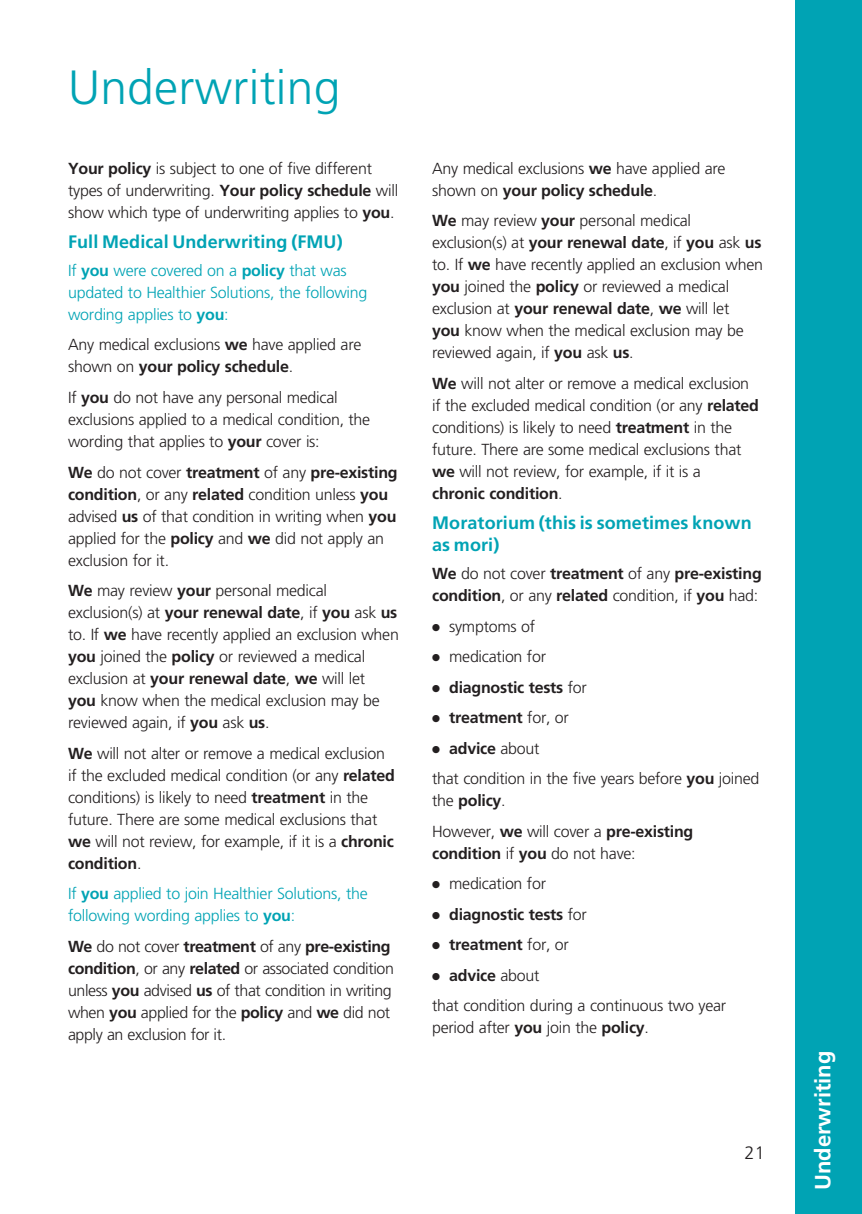
<style>
.page{position:relative;width:862px;height:1214px;background:#fff}
.page>*{position:absolute;margin:0;border:0;box-sizing:border-box;transform-origin:0 0}
.t1{font:300 48px "Frutiger LT Std";letter-spacing:.005em;color:#00a3b4}
.t2{font:700 22px "Frutiger LT Std";color:#fff}
.t3{font:700 18px/22px "Frutiger LT Std";letter-spacing:.005em;color:#00a3b4}
.t4{font:300 18px "Frutiger LT Std";color:#231f20}
.t5{font:300 16px/22px "Frutiger LT Std";letter-spacing:-.015em;color:#231f20}
.t6{font:700 16px/22px "Frutiger LT Std";letter-spacing:-.015em;color:#231f20}
.t7{font:300 16px/22px "Frutiger LT Std";letter-spacing:-.015em;color:#00a3b4}
.s1{font-weight:700}
.s2{font-weight:300}
</style>
<div class="page">
<div style="left:795px;top:0;width:67px;height:1213px;background:#00a3b4"></div>
<h1 class="t1" style="left:68px;top:60px;width:274px">Underwriting</h1>
<p class="t5" style="left:68px;top:157px;width:332px"><span class="s1">Your policy</span> is subject to one of five different types of underwriting. <span class="s1">Your policy schedule</span> will show which type of underwriting applies to <span class="s1">you</span>.</p>
<p class="t3" style="left:68px;top:231px;width:276px">Full Medical Underwriting (FMU)</p>
<p class="t7" style="left:68px;top:259px;width:301px">If <span class="s1">you</span> were covered on a <span class="s1">policy</span> that was updated to Healthier Solutions, the following wording applies to <span class="s1">you</span>:</p>
<p class="t5" style="left:68px;top:334px;width:295px">Any medical exclusions <span class="s1">we</span> have applied are shown on <span class="s1">your policy schedule</span>.</p>
<p class="t5" style="left:68px;top:386px;width:304px">If <span class="s1">you</span> do not have any personal medical exclusions applied to a medical condition, the wording that applies to <span class="s1">your</span> cover is:</p>
<p class="t5" style="left:68px;top:461px;width:331px"><span class="s1">We</span> do not cover <span class="s1">treatment</span> of any <span class="s1">pre-existing condition</span>, or any <span class="s1">related</span> condition unless <span class="s1">you </span>advised <span class="s1">us</span> of that condition in writing when <span class="s1">you </span>applied for the <span class="s1">policy</span> and <span class="s1">we</span> did not apply an exclusion for it.</p>
<p class="t5" style="left:68px;top:580px;width:332px"><span class="s1">We</span> may review <span class="s1">your</span> personal medical exclusion(s) at <span class="s1">your renewal date</span>, if <span class="s1">you</span> ask <span class="s1">us </span>to. If <span class="s1">we</span> have recently applied an exclusion when <span class="s1">you</span> joined the <span class="s1">policy</span> or reviewed a medical exclusion at <span class="s1">your renewal date</span>, <span class="s1">we</span> will let<br><span class="s1">you</span> know when the medical exclusion may be reviewed again, if <span class="s1">you</span> ask <span class="s1">us</span>.</p>
<p class="t5" style="left:68px;top:742px;width:328px"><span class="s1">We</span> will not alter or remove a medical exclusion if the excluded medical condition (or any <span class="s1">related </span>conditions) is likely to need <span class="s1">treatment</span> in the future. There are some medical exclusions that <span class="s1">we</span> will not review, for example, if it is a <span class="s1">chronic condition</span>.</p>
<p class="t7" style="left:68px;top:883px;width:301px">If <span class="s1">you</span> applied to join Healthier Solutions, the following wording applies to <span class="s1">you</span>:</p>
<p class="t5" style="left:68px;top:935px;width:327px"><span class="s1">We</span> do not cover <span class="s1">treatment</span> of any <span class="s1">pre-existing condition</span>, or any <span class="s1">related</span> or associated condition unless <span class="s1">you</span> advised <span class="s1">us</span> of that condition in writing when <span class="s1">you</span> applied for the <span class="s1">policy</span> and <span class="s1">we</span> did not apply an exclusion for it.</p>
<p class="t5" style="left:432px;top:157px;width:295px">Any medical exclusions <span class="s1">we</span> have applied are shown on <span class="s1">your policy schedule</span>.</p>
<p class="t5" style="left:432px;top:210px;width:332px"><span class="s1">We</span> may review <span class="s1">your</span> personal medical exclusion(s) at <span class="s1">your renewal date</span>, if <span class="s1">you</span> ask <span class="s1">us </span>to. If <span class="s1">we</span> have recently applied an exclusion when <span class="s1">you</span> joined the <span class="s1">policy</span> or reviewed a medical exclusion at <span class="s1">your renewal date</span>, <span class="s1">we</span> will let<br><span class="s1">you</span> know when the medical exclusion may be reviewed again, if <span class="s1">you</span> ask <span class="s1">us</span>.</p>
<p class="t5" style="left:432px;top:372px;width:328px"><span class="s1">We</span> will not alter or remove a medical exclusion if the excluded medical condition (or any <span class="s1">related </span>conditions) is likely to need <span class="s1">treatment</span> in the future. There are some medical exclusions that <span class="s1">we</span> will not review, for example, if it is a<br><span class="s1">chronic condition</span>.</p>
<p class="t3" style="left:432px;top:512px;width:321px">Moratorium (this is sometimes known as mori)</p>
<p class="t6" style="left:432px;top:562px;width:331px">We <span class="s2">do not cover</span> treatment <span class="s2">of any</span> pre-existing condition<span class="s2">, or any</span> related <span class="s2">condition, if</span> you <span class="s2">had:</span></p>
<p class="t5" style="left:432px;top:615px;width:105px">● symptoms of</p>
<p class="t5" style="left:432px;top:645px;width:115px">● medication for</p>
<p class="t6" style="left:432px;top:676px;width:156px">● diagnostic tests <span class="s2">for</span></p>
<p class="t6" style="left:432px;top:706px;width:138px">● treatment <span class="s2">for, or</span></p>
<p class="t5" style="left:432px;top:733px;width:329px;line-height:30.6px">● <span class="s1">advice</span> about<br>that condition in the five years before <span class="s1">you</span> joined</p>
<p class="t5" style="left:432px;top:785px;width:263px;line-height:30.6px">the <span class="s1">policy</span>.<br>However, <span class="s1">we</span> will cover a <span class="s1">pre-existing</span></p>
<p class="t6" style="left:432px;top:842px;width:205px">condition <span class="s2">if</span> you <span class="s2">do not have:</span></p>
<p class="t5" style="left:432px;top:872px;width:115px">● medication for</p>
<p class="t6" style="left:432px;top:903px;width:156px">● diagnostic tests <span class="s2">for</span></p>
<p class="t6" style="left:432px;top:933px;width:138px">● treatment <span class="s2">for, or</span></p>
<p class="t5" style="left:432px;top:960px;width:296px;line-height:30.6px">● <span class="s1">advice</span> about<br>that condition during a continuous two year</p>
<p class="t5" style="left:432px;top:1017px;width:218px">period after <span class="s1">you</span> join the <span class="s1">policy</span>.</p>
<p class="t4" style="left:744px;top:1142px;width:22px">21</p>
<h2 class="t2" style="left:810px;top:1189px;width:141px;rotate:-90deg">Underwriting</h2>
</div>
